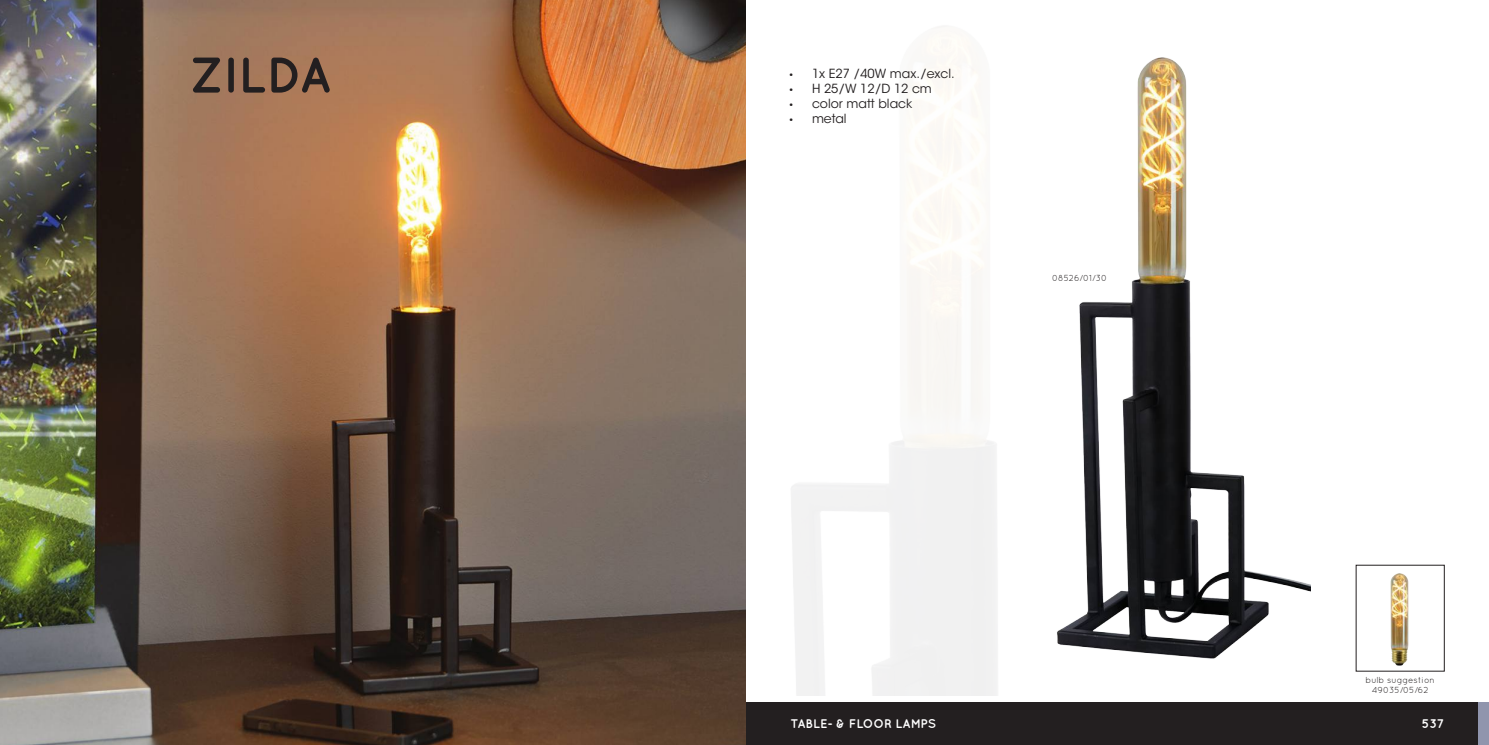
<style>
.page{position:relative;width:1489px;height:745px;background:#fff}
.page>*{position:absolute;margin:0;border:0;box-sizing:border-box;transform-origin:0 0}
.t1{font:700 50px "Quicksand";color:#231f20}
.t2{font:12.5px "ITC Avant Garde Std";color:#231f20}
.t3{font:700 12.5px "Quicksand";color:#fff}
.t4{font:8.75px "Quicksand";color:#231f20}
.s1{font-family:"Myriad Pro"}
</style>
<div class="page">
<div style="left:744px;top:702px;width:744px;height:42px;background:#231f20"></div>
<div style="left:1478px;top:702px;width:10px;height:42px;background:#9095ad"></div>
<img style="left:745px;top:1px;width:252px;height:693px">
<img style="left:1057px;top:57px;width:253px;height:602px">
<img style="left:1390px;top:573px;width:19px;height:93px">
<img style="left:0;top:0;width:745px;height:744px">
<p class="t1" style="left:189px;top:45px;width:143px">ZILDA</p>
<p class="t2" style="left:789px;top:66px;width:167px"><span class="s1">•</span> 1x E27 /40W max./excl.</p>
<p class="t2" style="left:789px;top:81px;width:144px"><span class="s1">•</span> H 25/W 12/D 12 cm</p>
<p class="t2" style="left:789px;top:96px;width:124px"><span class="s1">•</span> color matt black</p>
<p class="t2" style="left:789px;top:111px;width:59px"><span class="s1">•</span> metal</p>
<p class="t4" style="left:1051px;top:273px;width:57px">08526/01/30</p>
<p class="t4" style="left:1365px;top:674px;width:71px">bulb suggestion</p>
<p class="t4" style="left:1371px;top:684px;width:58px">49035/05/62</p>
<p class="t3" style="left:790px;top:715px;width:147px">TABLE- &amp; FLOOR LAMPS</p>
<p class="t3" style="left:1421px;top:715px;width:24px">537</p>
</div>
